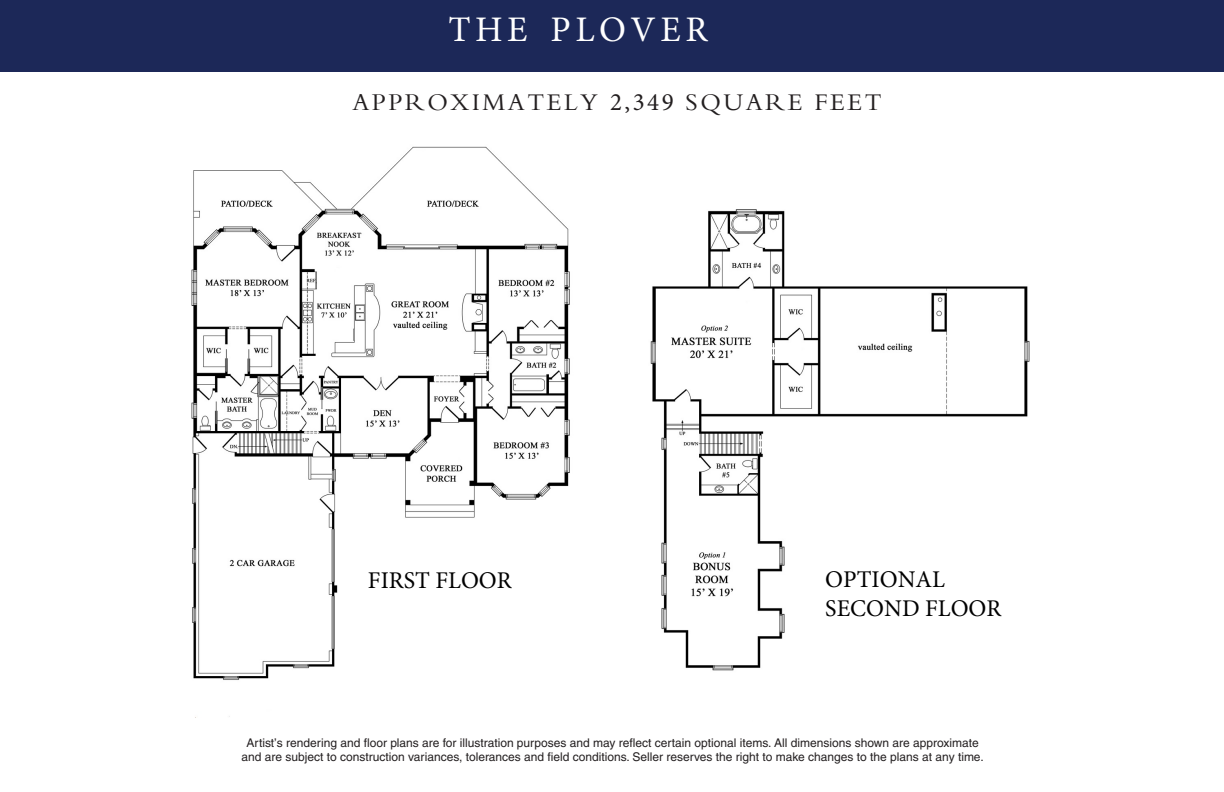
<style>
.page{position:relative;width:1224px;height:792px;background:#fff}
.page>*{position:absolute;margin:0;border:0;box-sizing:border-box;transform-origin:0 0}
.t1{font:36px "Minion Pro";letter-spacing:.125em;color:#fff}
.t2{font:25px "Bembo";letter-spacing:.1em;color:#231f20}
.t3{font:24px/28.8px "Minion Pro";color:#000}
.t4{font:12px/14.4px "Helvetica";color:#231f20;text-align:center}
.s1{font-family:"Minion Pro"}
</style>
<div class="page">
<div style="left:0;top:0;width:1224px;height:72px;background:#1c2858"></div>
<img style="left:191px;top:146px;width:839px;height:572px">
<h1 class="t1" style="left:448px;top:5px;width:261px">THE PLOVER</h1>
<h2 class="t2" style="left:352px;top:94px;width:531px">APPROXIMATELY <span class="s1">2,349</span> SQUARE FEET</h2>
<h3 class="t3" style="left:368px;top:566px;width:145px">FIRST FLOOR</h3>
<h3 class="t3" style="left:825px;top:565px;width:178px">OPTIONAL<br>SECOND FLOOR</h3>
<p class="t4" style="left:242px;top:736px;width:744px">Artist’s rendering and floor plans are for illustration purposes and may reflect certain optional items. All dimensions shown are approximate and are subject to construction variances, tolerances and field conditions. Seller reserves the right to make changes to the plans at any time.</p>
</div>
